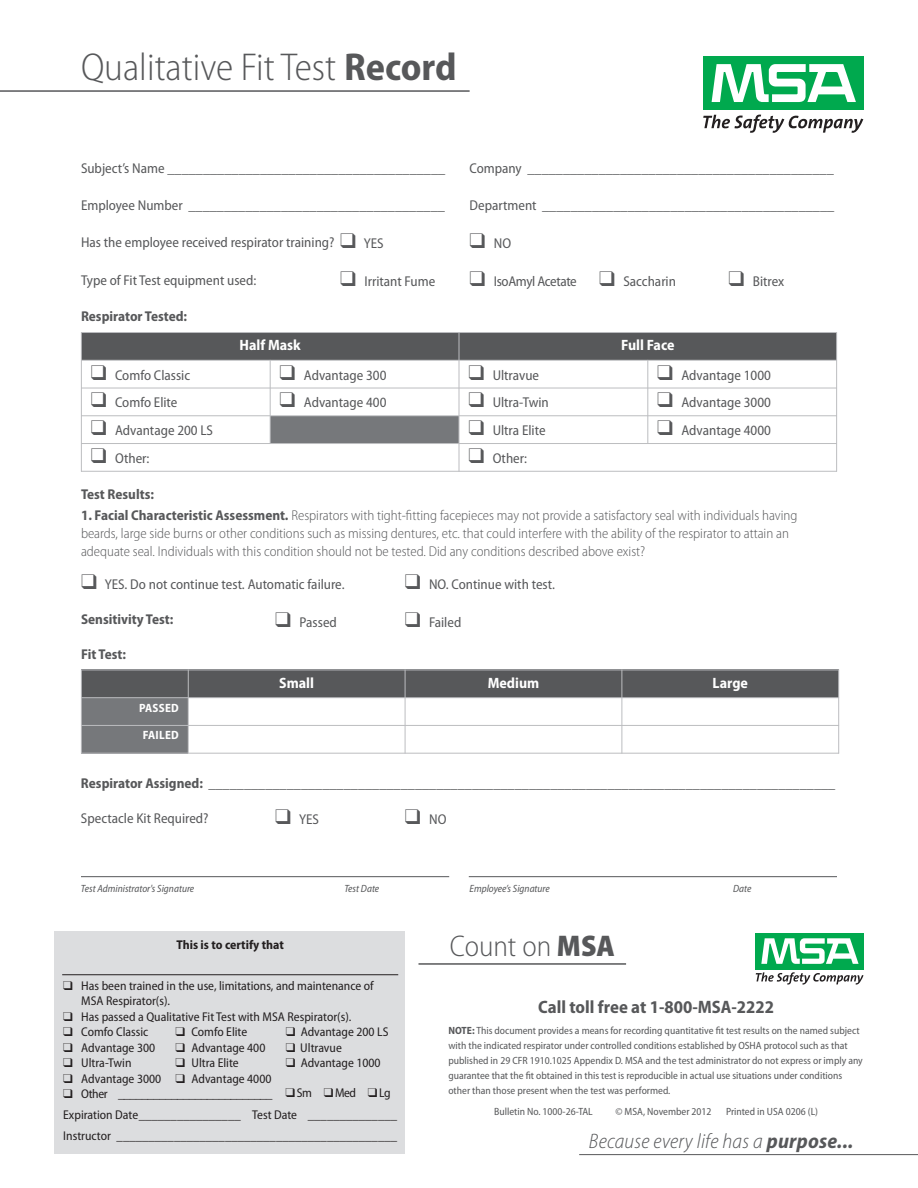
<style>
.page{position:relative;width:918px;height:1188px;background:#fff}
.page>*{position:absolute;margin:0;border:0;box-sizing:border-box;transform-origin:0 0}
.t1{font:300 semi-condensed 39px "Myriad Pro";color:#57585a}
.t2{font:300 semi-condensed 30px "Myriad Pro";color:#57585a}
.t3{font:italic 300 semi-condensed 21px "Myriad Pro";letter-spacing:.01em;color:#57585a}
.t4{font:700 semi-condensed 18px "Myriad Pro";color:#57585a}
.t5{font:700 semi-condensed 15px "Myriad Pro";color:#fff}
.t6{font:semi-condensed 14.25px "Myriad Pro";color:#57585a}
.t7{font:300 semi-condensed 14.25px/18px "Myriad Pro";color:#57585a}
.t8{font:700 semi-condensed 14.25px "Myriad Pro";color:#57585a}
.t9{font:semi-condensed 14.25px "Myriad Pro";letter-spacing:-.025em;color:#57585a}
.t10{font:semi-condensed 12.75px/21px "Myriad Pro";color:#231f20}
.t11{font:700 semi-condensed 12.75px "Myriad Pro";color:#231f20}
.t12{font:700 semi-condensed 12px "Myriad Pro";letter-spacing:.02em;color:#fff}
.t13{font:semi-condensed 10.5px/15px "Myriad Pro";color:#57585a}
.t14{font:italic semi-condensed 10.5px "Myriad Pro";color:#57585a}
.s1{font-weight:700}
.s2{font-weight:900}
</style>
<div class="page">
<div style="left:54px;top:932px;width:351px;height:222px;background:#dcdddf"></div>
<hr style="left:0;top:90px;width:470px;height:2px;background:#57585a">
<div style="left:704px;top:56px;width:160px;height:54px;background:#00a94e"></div>
<svg style="left:712px;top:64px;width:144px;height:38px"></svg>
<svg style="left:703px;top:115px;width:160px;height:18px"></svg>
<hr style="left:579px;top:1154px;width:339px;height:1px;background:#57585a">
<div style="left:81px;top:332px;width:378px;height:28px;background:#57585a"></div>
<div style="left:459px;top:332px;width:378px;height:28px;background:#57585a"></div>
<div style="left:270px;top:416px;width:189px;height:28px;background:#76787b"></div>
<hr style="left:81px;top:332px;width:1px;height:140px;background:#bcbdc0">
<hr style="left:270px;top:360px;width:1px;height:84px;background:#bcbdc0">
<hr style="left:459px;top:332px;width:1px;height:140px;background:#bcbdc0">
<hr style="left:647px;top:360px;width:1px;height:84px;background:#bcbdc0">
<hr style="left:836px;top:332px;width:1px;height:140px;background:#bcbdc0">
<hr style="left:81px;top:332px;width:756px;height:1px;background:#bcbdc0">
<hr style="left:81px;top:360px;width:756px;height:1px;background:#bcbdc0">
<hr style="left:81px;top:388px;width:756px;height:1px;background:#bcbdc0">
<hr style="left:81px;top:415px;width:756px;height:1px;background:#bcbdc0">
<hr style="left:81px;top:443px;width:756px;height:1px;background:#bcbdc0">
<hr style="left:81px;top:471px;width:756px;height:1px;background:#bcbdc0">
<div style="left:81px;top:670px;width:107px;height:28px;background:#57585a"></div>
<div style="left:188px;top:670px;width:217px;height:28px;background:#57585a"></div>
<div style="left:405px;top:670px;width:217px;height:28px;background:#57585a"></div>
<div style="left:622px;top:670px;width:217px;height:28px;background:#57585a"></div>
<div style="left:81px;top:698px;width:107px;height:27px;background:#76787b"></div>
<div style="left:81px;top:725px;width:107px;height:29px;background:#76787b"></div>
<hr style="left:81px;top:670px;width:1px;height:84px;background:#bcbdc0">
<hr style="left:188px;top:670px;width:1px;height:84px;background:#bcbdc0">
<hr style="left:405px;top:670px;width:1px;height:84px;background:#bcbdc0">
<hr style="left:622px;top:670px;width:1px;height:84px;background:#bcbdc0">
<hr style="left:838px;top:670px;width:1px;height:84px;background:#bcbdc0">
<hr style="left:81px;top:670px;width:758px;height:1px;background:#bcbdc0">
<hr style="left:81px;top:697px;width:758px;height:1px;background:#bcbdc0">
<hr style="left:81px;top:725px;width:758px;height:1px;background:#bcbdc0">
<hr style="left:81px;top:753px;width:758px;height:1px;background:#bcbdc0">
<hr style="left:81px;top:876px;width:368px;height:1px;background:#57585a">
<hr style="left:469px;top:876px;width:368px;height:1px;background:#57585a">
<hr style="left:62px;top:974px;width:336px;height:1px;background:#231f20">
<div style="left:756px;top:932px;width:108px;height:54px;background:linear-gradient(to right,#fff,#fff)"></div>
<div style="left:756px;top:933px;width:108px;height:36px;background:#00a94e"></div>
<svg style="left:761px;top:938px;width:98px;height:26px"></svg>
<svg style="left:756px;top:972px;width:108px;height:13px"></svg>
<hr style="left:418px;top:963px;width:208px;height:2px;background:#57585a">
<h1 class="t1" style="left:81px;top:53px;width:377px">Qualitative Fit Test <span class="s1">Record</span></h1>
<p class="t6" style="left:81px;top:163px;width:366px">Subject’s Name _______________________________________</p>
<p class="t6" style="left:81px;top:200px;width:365px">Employee Number ____________________________________</p>
<p class="t6" style="left:470px;top:163px;width:366px">Company ___________________________________________</p>
<p class="t6" style="left:470px;top:200px;width:366px">Department _________________________________________</p>
<p class="t6" style="left:81px;top:237px;width:304px">Has the employee received respirator training? ❑ YES</p>
<p class="t6" style="left:81px;top:275px;width:177px">Type of Fit Test equipment used:</p>
<p class="t6" style="left:470px;top:238px;width:43px">❑ NO</p>
<p class="t6" style="left:340px;top:276px;width:97px">❑ Irritant Fume</p>
<p class="t9" style="left:470px;top:276px;width:208px">❑ IsoAmyl Acetate ❑ Saccharin</p>
<p class="t6" style="left:729px;top:276px;width:57px">❑ Bitrex</p>
<p class="t8" style="left:81px;top:311px;width:108px">Respirator Tested:</p>
<p class="t5" style="left:239px;top:340px;width:63px">Half Mask</p>
<p class="t5" style="left:621px;top:340px;width:55px">Full Face</p>
<p class="t6" style="left:91px;top:370px;width:101px">❑ Comfo Classic</p>
<p class="t6" style="left:280px;top:370px;width:108px">❑ Advantage 300</p>
<p class="t6" style="left:468px;top:370px;width:72px">❑ Ultravue</p>
<p class="t6" style="left:657px;top:370px;width:115px">❑ Advantage 1000</p>
<p class="t6" style="left:91px;top:397px;width:88px">❑ Comfo Elite</p>
<p class="t6" style="left:280px;top:397px;width:108px">❑ Advantage 400</p>
<p class="t6" style="left:468px;top:397px;width:82px">❑ Ultra-Twin</p>
<p class="t6" style="left:657px;top:397px;width:115px">❑ Advantage 3000</p>
<p class="t6" style="left:91px;top:425px;width:124px">❑ Advantage 200 LS</p>
<p class="t6" style="left:468px;top:425px;width:79px">❑ Ultra Elite</p>
<p class="t6" style="left:657px;top:425px;width:115px">❑ Advantage 4000</p>
<p class="t6" style="left:91px;top:453px;width:60px">❑ Other:</p>
<p class="t6" style="left:468px;top:453px;width:60px">❑ Other:</p>
<p class="t8" style="left:81px;top:489px;width:75px">Test Results:</p>
<p class="t7" style="left:81px;top:507px;width:718px"><span class="s1">1. Facial Characteristic Assessment.</span> Respirators with tight-fitting facepieces may not provide a satisfactory seal with individuals having beards, large side burns or other conditions such as missing dentures, etc. that could interfere with the ability of the respirator to attain an adequate seal. Individuals with this condition should not be tested. Did any conditions described above exist?</p>
<p class="t6" style="left:81px;top:579px;width:265px">❑ YES. Do not continue test. Automatic failure.</p>
<p class="t6" style="left:405px;top:579px;width:152px">❑ NO. Continue with test.</p>
<p class="t8" style="left:81px;top:614px;width:94px">Sensitivity Test:</p>
<p class="t8" style="left:81px;top:649px;width:47px">Fit Test:</p>
<p class="t12" style="left:139px;top:703px;width:41px">PASSED</p>
<p class="t12" style="left:143px;top:731px;width:37px">FAILED</p>
<p class="t6" style="left:275px;top:617px;width:63px">❑ Passed</p>
<p class="t6" style="left:405px;top:617px;width:58px">❑ Failed</p>
<p class="t5" style="left:279px;top:677px;width:36px">Small</p>
<p class="t5" style="left:488px;top:677px;width:53px">Medium</p>
<p class="t5" style="left:713px;top:677px;width:37px">Large</p>
<p class="t8" style="left:81px;top:778px;width:756px">Respirator Assigned: ________________________________________________________________________________________</p>
<p class="t6" style="left:81px;top:813px;width:129px">Spectacle Kit Required?</p>
<p class="t6" style="left:275px;top:814px;width:45px">❑ YES</p>
<p class="t6" style="left:405px;top:814px;width:43px">❑ NO</p>
<p class="t14" style="left:81px;top:885px;width:115px">Test Administrator's Signature</p>
<p class="t14" style="left:344px;top:885px;width:36px">Test Date</p>
<p class="t14" style="left:470px;top:885px;width:82px">Employee’s Signature</p>
<p class="t14" style="left:733px;top:885px;width:20px">Date</p>
<p class="t11" style="left:177px;top:940px;width:109px">This is to certify that</p>
<p class="t10" style="left:81px;top:979px;width:294px;line-height:15.3px;text-indent:-18px">❑ Has been trained in the use, limitations, and maintenance of<br>MSA Respirator(s).</p>
<p class="t10" style="left:63px;top:1007px;width:290px">❑ Has passed a Qualitative Fit Test with MSA Respirator(s).</p>
<p class="t10" style="left:63px;top:1023px;width:87px">❑ Comfo Classic</p>
<p class="t10" style="left:176px;top:1023px;width:73px">❑ Comfo Elite</p>
<p class="t10" style="left:286px;top:1023px;width:104px">❑ Advantage 200 LS</p>
<p class="t10" style="left:63px;top:1038px;width:93px">❑ Advantage 300</p>
<p class="t10" style="left:176px;top:1038px;width:91px">❑ Advantage 400</p>
<p class="t10" style="left:286px;top:1038px;width:57px">❑ Ultravue</p>
<p class="t10" style="left:63px;top:1053px;width:70px">❑ Ultra-Twin</p>
<p class="t10" style="left:176px;top:1053px;width:65px">❑ Ultra Elite</p>
<p class="t10" style="left:286px;top:1053px;width:96px">❑ Advantage 1000</p>
<p class="t10" style="left:63px;top:1069px;width:210px">❑ Advantage 3000 ❑ Advantage 4000</p>
<p class="t10" style="left:63px;top:1084px;width:335px">❑ Other __________________________ ❑ Sm ❑ Med ❑ Lg<br>Expiration Date________________ Test Date ______________<br>Instructor ____________________________________________</p>
<h2 class="t2" style="left:450px;top:934px;width:166px">Count on <span class="s2">MSA</span></h2>
<p class="t4" style="left:538px;top:1000px;width:237px">Call toll free at 1-800-MSA-2222</p>
<p class="t13" style="left:448px;top:1023px;width:416px"><span class="s1">NOTE:</span> This document provides a means for recording quantitative fit test results on the named subject with the indicated respirator under controlled conditions established by OSHA protocol such as that published in 29 CFR 1910.1025 Appendix D. MSA and the test administrator do not express or imply any guarantee that the fit obtained in this test is reproducible in actual use situations under conditions other than those present when the test was performed.</p>
<p class="t13" style="left:494px;top:1104px;width:100px">Bulletin No. 1000-26-TAL</p>
<p class="t13" style="left:615px;top:1104px;width:98px">© MSA, November 2012</p>
<p class="t13" style="left:726px;top:1104px;width:94px">Printed in USA 0206 (L)</p>
<h3 class="t3" style="left:589px;top:1133px;width:266px">Because every life has a <span class="s1">purpose...</span></h3>
</div>
